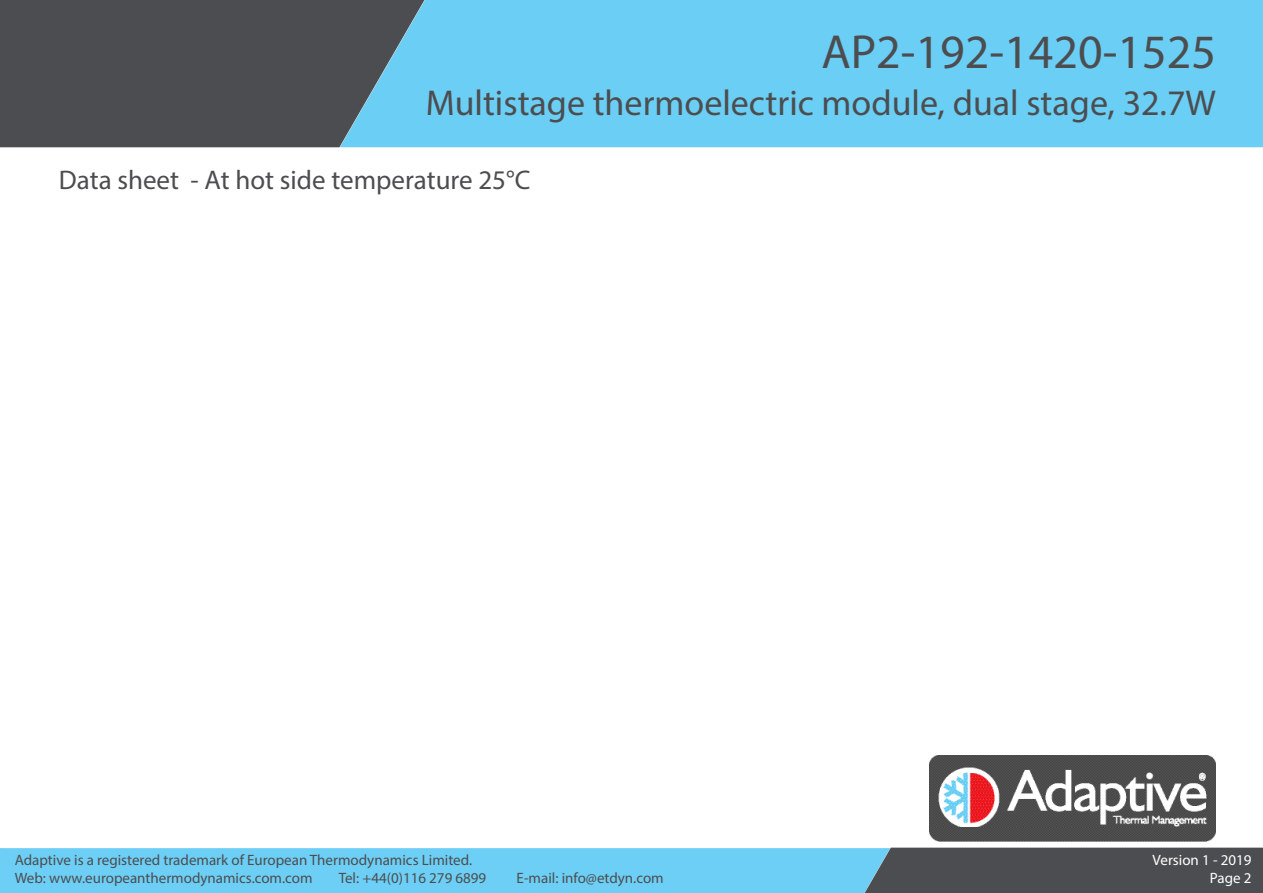
<style>
.page{position:relative;width:1263px;height:893px;background:#fff}
.page>*{position:absolute;margin:0;border:0;box-sizing:border-box;transform-origin:0 0}
.t1{font:48px "Myriad Pro";color:#4d4d4f}
.t2{font:36px "Myriad Pro";color:#4d4d4f}
.t3{font:27px "Myriad Pro";color:#4d4d4f}
.t4{font:15px/18px "Myriad Pro";color:#4d4d4f}
.t5{font:15px/18px "Myriad Pro";color:#fff;text-align:right}
</style>
<div class="page">
<div style="left:428px;top:0;width:835px;height:148px;background:#6acef5"></div>
<svg style="left:0;top:0;width:428px;height:148px;background:#505b62"></svg>
<svg style="left:0;top:847px;width:1263px;height:46px;background:#66a8c4"></svg>
<img style="left:929px;top:756px;width:287px;height:85px">
<svg style="left:1199px;top:775px;width:6px;height:6px"></svg>
<h1 class="t1" style="left:821px;top:33px;width:396px">AP2-192-1420-1525</h1>
<h2 class="t2" style="left:426px;top:89px;width:792px">Multistage thermoelectric module, dual stage, 32.7W</h2>
<h3 class="t3" style="left:59px;top:169px;width:473px">Data sheet - At hot side temperature 25°C</h3>
<p class="t4" style="left:15px;top:852px;width:459px">Adaptive is a registered trademark of European Thermodynamics Limited.<br>Web: www.europeanthermodynamics.com.com</p>
<p class="t4" style="left:339px;top:870px;width:149px">Tel: +44(0)116 279 6899</p>
<p class="t4" style="left:517px;top:870px;width:149px">E-mail: info@etdyn.com</p>
<p class="t5" style="left:1152px;top:852px;width:100px">Version 1 - 2019<br>Page 2</p>
</div>
